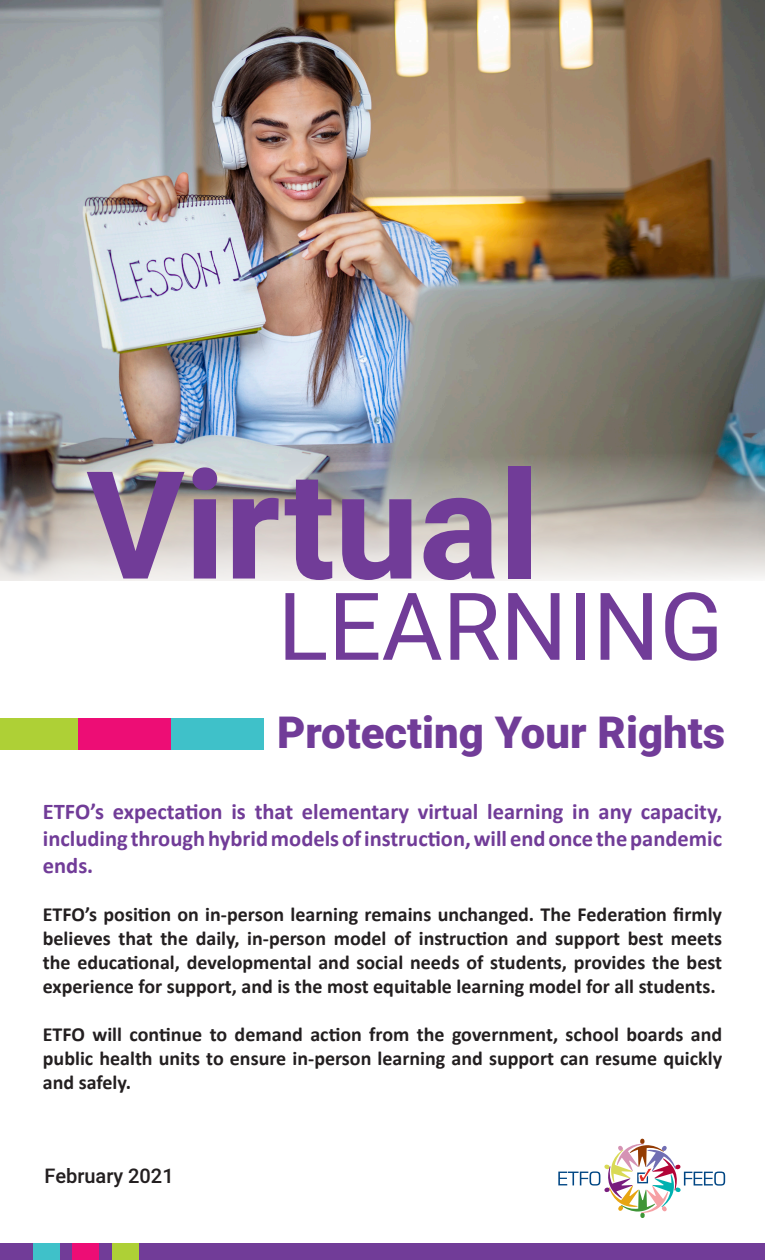
<style>
.page{position:relative;width:765px;height:1260px;background:#fff}
.page>*{position:absolute;margin:0;border:0;box-sizing:border-box;transform-origin:0 0}
.t1{font:700 150px "Heebo";color:#713c98}
.t2{font:93.75px "Heebo";color:#713c98}
.t3{font:900 43.62px "Roboto";color:#713c98}
.t4{font:700 22.5px/27px "Calibri";color:#713c98;text-align:justify}
.t5{font:700 20px/24px "Calibri";color:#231f20;text-align:justify}
.t6{font:500 20px "Heebo";color:#231f20}
</style>
<div class="page">
<img style="left:0;top:0;width:765px;height:580px">
<div style="left:0;top:718px;width:78px;height:32px;background:#aed036"></div>
<div style="left:78px;top:718px;width:93px;height:32px;background:#ed0d75"></div>
<div style="left:171px;top:718px;width:92px;height:32px;background:#3fc1c9"></div>
<svg style="left:558px;top:1139px;width:167px;height:79px"></svg>
<div style="left:0;top:1243px;width:765px;height:17px;background:#713c98"></div>
<div style="left:112px;top:1243px;width:27px;height:17px;background:#aed036"></div>
<div style="left:72px;top:1243px;width:27px;height:17px;background:#ed0d75"></div>
<div style="left:33px;top:1243px;width:27px;height:17px;background:#3fc1c9"></div>
<p class="t1" style="left:86px;top:421px;width:454px">Virtual</p>
<p class="t2" style="left:278px;top:562px;width:447px">LEARNING</p>
<p class="t3" style="left:277px;top:702px;width:450px">Protecting Your Rights</p>
<p class="t4" style="left:43px;top:798px;width:681px">ETFO’s expectation is that elementary virtual learning in any capacity, including through hybrid models of instruction, will end once the pandemic ends.</p>
<p class="t5" style="left:43px;top:902px;width:681px">ETFO’s position on in-person learning remains unchanged. The Federation firmly believes that the daily, in-person model of instruction and support best meets the educational, developmental and social needs of students, provides the best experience for support, and is the most equitable learning model for all students.</p>
<p class="t5" style="left:43px;top:1022px;width:681px">ETFO will continue to demand action from the government, school boards and public health units to ensure in-person learning and support can resume quickly and safely.</p>
<p class="t6" style="left:44px;top:1162px;width:131px">February 2021</p>
</div>
